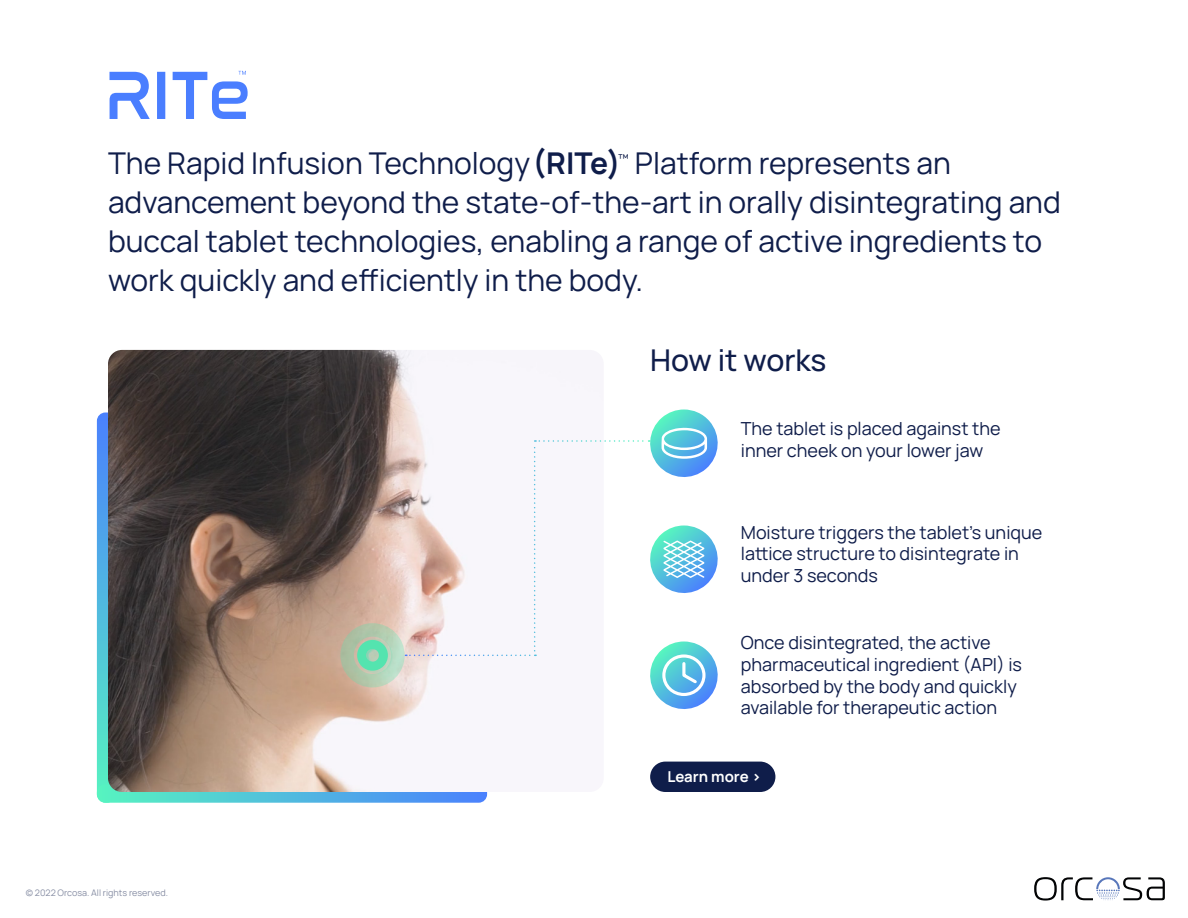
<style>
.page{position:relative;width:1188px;height:918px;background:#fff}
.page>*{position:absolute;margin:0;border:0;box-sizing:border-box;transform-origin:0 0}
.t1{font:30px/39px "Manrope";color:#0f1d4a}
.t2{font:500 30px "Manrope";color:#0f1d4a}
.t3{font:18px/21.6px "Manrope";color:#0f1d4a}
.t4{font:700 15px "Manrope";color:#fff}
.t5{font:12.3px "Manrope";color:#0f1d4a}
.t6{font:9px "Manrope";color:#878ea4}
.s1{font-weight:700}
</style>
<div class="page">
<img style="left:108px;top:350px;width:453px;height:60px">
<svg style="left:110px;top:71px;width:138px;height:48px"></svg>
<div style="left:650px;top:762px;width:125px;height:30px;background:#0f1d4a;border-radius:15px"></div>
<svg style="left:1034px;top:877px;width:131px;height:24px"></svg>
<svg style="left:97px;top:410px;width:625px;height:393px"></svg>
<p class="t1" style="left:108px;top:143px;width:514px">The Rapid Infusion Technology <span class="s1">(RITe)</span></p>
<p class="t5" style="left:618px;top:150px;width:12px">™</p>
<p class="t1" style="left:108px;top:143px;width:954px;text-indent:527px">Platform represents an advancement beyond the state-of-the-art in orally disintegrating and buccal tablet technologies, enabling a range of active ingredients to work quickly and efficiently in the body.</p>
<p class="t2" style="left:650px;top:339px;width:178px">How it works</p>
<p class="t3" style="left:741px;top:417px;width:261px">The tablet is placed against the inner cheek on your lower jaw</p>
<p class="t3" style="left:741px;top:521px;width:303px">Moisture triggers the tablet’s unique lattice structure to disintegrate in under 3 seconds</p>
<p class="t3" style="left:741px;top:631px;width:283px">Once disintegrated, the active pharmaceutical ingredient (API) is absorbed by the body and quickly available for therapeutic action</p>
<p class="t6" style="left:26px;top:887px;width:144px">© 2022 Orcosa. All rights reserved.</p>
<p class="t4" style="left:667px;top:766px;width:95px">Learn more &gt;</p>
</div>
